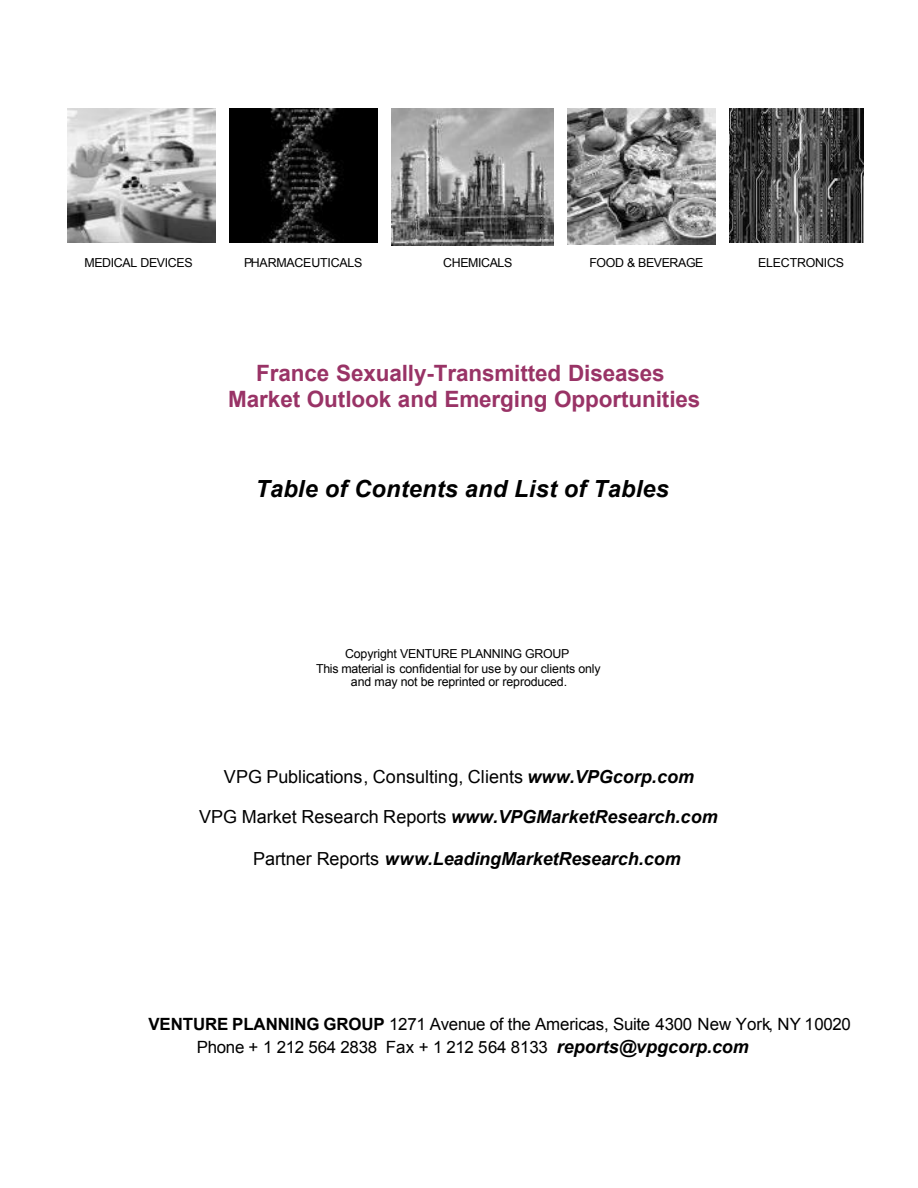
<style>
.page{position:relative;width:918px;height:1188px;background:#fff}
.page>*{position:absolute;margin:0;border:0;box-sizing:border-box;transform-origin:0 0}
.t1{font:italic 700 23.7px "Arial";letter-spacing:.01em;color:#000}
.t2{font:700 22.5px/25.8px "Arial";letter-spacing:-.005em;color:#936;text-align:center}
.t3{font:italic 700 18px "Arial";color:#000}
.t4{font:18px "Arial";color:#000}
.t5{font:16.8px/22.5px "Arial";letter-spacing:-.015em;color:#000}
.t6{font:12.3px/14.1px "Arial";letter-spacing:-.015em;color:#000;text-align:center}
.s1{font-weight:700;font-style:italic}
.s2{font-weight:400;font-style:normal}
.s3{font-weight:700}
.s4{font-weight:700;font-style:italic;font-size:18px}
</style>
<div class="page">
<img style="left:68px;top:108px;width:148px;height:135px">
<img style="left:230px;top:108px;width:148px;height:135px">
<img style="left:392px;top:108px;width:162px;height:137px">
<img style="left:567px;top:108px;width:149px;height:136px">
<img style="left:729px;top:108px;width:135px;height:135px">
<p class="t6" style="left:84px;top:255px;width:110px">MEDICAL DEVICES</p>
<p class="t6" style="left:244px;top:255px;width:120px">PHARMACEUTICALS</p>
<p class="t6" style="left:443px;top:255px;width:71px">CHEMICALS</p>
<p class="t6" style="left:590px;top:255px;width:116px">FOOD &amp; BEVERAGE</p>
<p class="t6" style="left:758px;top:255px;width:87px">ELECTRONICS</p>
<h2 class="t2" style="left:228px;top:361px;width:474px">France Sexually-Transmitted Diseases<br>Market Outlook and Emerging Opportunities</h2>
<h1 class="t1" style="left:255px;top:474px;width:415px">Table of Contents and List of Tables</h1>
<p class="t6" style="left:316px;top:647px;width:286px">Copyright VENTURE PLANNING GROUP<br>This material is confidential for use by our clients only and may not be reprinted or reproduced.</p>
<h3 class="t4" style="left:224px;top:765px;width:472px">VPG Publications, Consulting, Clients <span class="s1">www.VPGcorp.com</span></h3>
<h3 class="t3" style="left:199px;top:805px;width:520px"><span class="s2">VPG Market Research Reports</span> www.VPGMarketResearch.com</h3>
<h3 class="t3" style="left:253px;top:847px;width:429px"><span class="s2">Partner Reports</span> www.LeadingMarketResearch.com</h3>
<h3 class="t5" style="left:197px;top:1013px;width:656px;text-indent:-48px"><span class="s3">VENTURE PLANNING GROUP</span> 1271 Avenue of the Americas, Suite 4300 New York, NY 10020<br>Phone + 1 212 564 2838 Fax + 1 212 564 8133 <span class="s4">reports@vpgcorp.com</span></h3>
</div>
